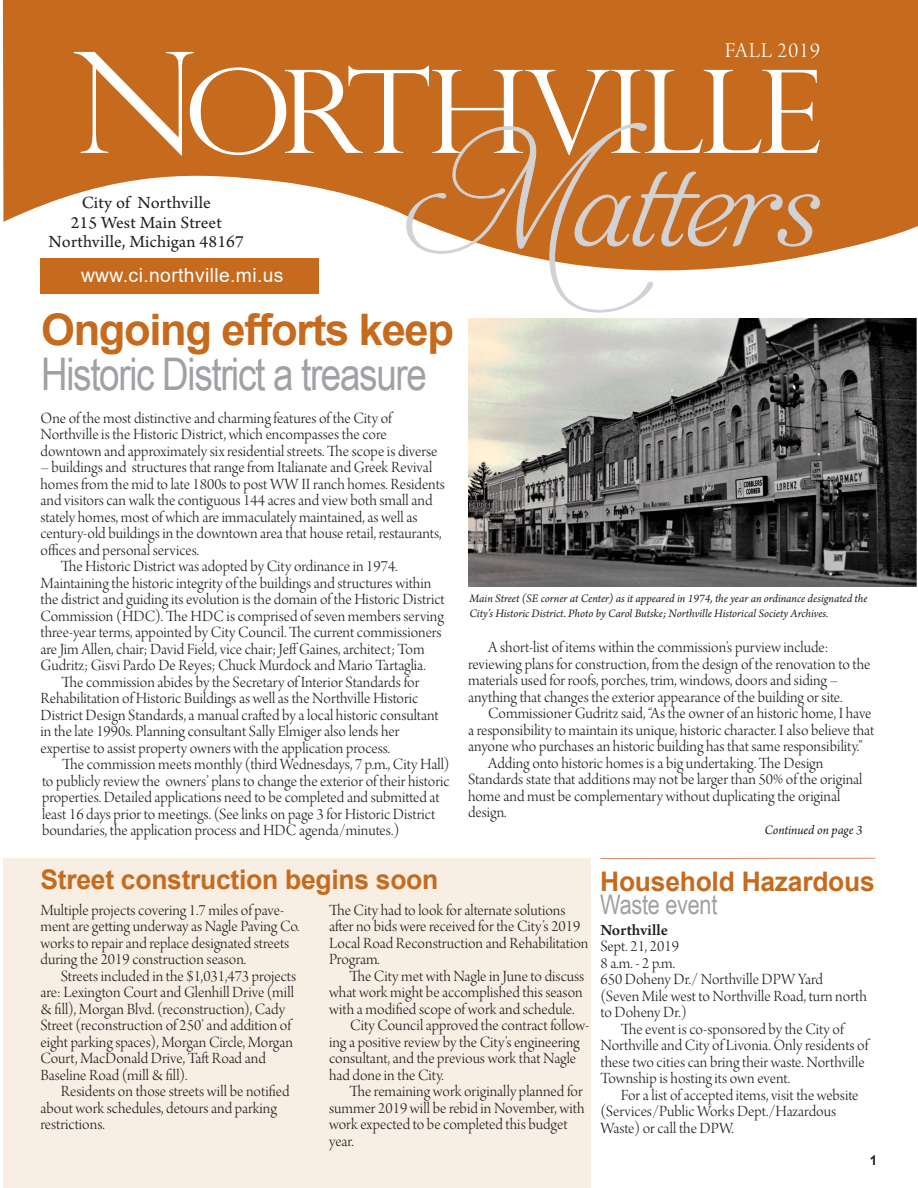
<style>
.page{position:relative;width:918px;height:1188px;background:#fff}
.page>*{position:absolute;margin:0;border:0;box-sizing:border-box;transform-origin:0 0}
.Header_with_rule_abo{font:45px "Arial Narrow";letter-spacing:-.03em;color:#a0a1a5}
.Header_with_rule_abo-2{font:700 43.5px "Arial";letter-spacing:-.03em;color:#c66a1d}
.t1{font:700 27px/22.5px "Arial";letter-spacing:-.01em;color:#c66a1d}
.t2{font:22.5px "Arno Pro Light Display";letter-spacing:.04em;color:#fff}
.t3{font:22.5px "Arno Pro";color:#fff}
.t4{font:19.5px "Arial";letter-spacing:.02em;color:#fff}
.t5{font:18px "Arno Pro";letter-spacing:.01em;color:#231f20}
.t6{font:16.5px/16.5px "Arno Pro Light Display";color:#231f20}
.t7{font:600 16.5px "Arno Pro";color:#231f20}
.t8{font:italic 13.5px "Arno Pro";letter-spacing:-.005em;color:#231f20}
.t9{font:700 13.5px "Arial";color:#231f20}
.t10{font:italic 12px/15px "Arno Pro";letter-spacing:-.005em;color:#231f20}
.s1{font-family:"Arial Narrow";font-weight:400;color:#a0a1a5}
</style>
<div class="page">
<div style="left:3px;top:859px;width:588px;height:329px;background:#f9eee4"></div>
<svg style="left:3px;top:0;width:915px;height:271px;fill:#c66a1d"></svg>
<svg style="left:74px;top:52px;width:746px;height:103px"></svg>
<svg style="left:400px;top:123px;width:254px;height:190px"></svg>
<svg style="left:569px;top:171px;width:251px;height:76px"></svg>
<img style="left:469px;top:319px;width:448px;height:267px">
<div style="left:40px;top:258px;width:279px;height:35px;background:#c66a1d"></div>
<hr style="left:600px;top:858px;width:275px;height:1px;background:#de8862">
<p class="t3" style="left:716px;top:35px;width:105px">FALL 2 8</p>
<p class="t2" style="left:725px;top:38px;width:97px">FALL 2019</p>
<p class="t5" style="left:82px;top:192px;width:131px">City of Northville</p>
<p class="t5" style="left:71px;top:212px;width:153px">215 West Main Street</p>
<p class="t5" style="left:49px;top:231px;width:197px">Northville, Michigan 48167</p>
<p class="t4" style="left:81px;top:261px;width:204px">www.ci.northville.mi.us</p>
<p class="Header_with_rule_abo-2" style="left:41px;top:299px;width:414px">Ongoing efforts keep</p>
<p class="Header_with_rule_abo" style="left:41px;top:341px;width:387px">Historic District a treasure</p>
<p class="t6" style="left:40px;top:411px;width:398px">One of the most distinctive and charming features of the City of<br>Northville is the Historic District, which encompasses the core downtown and approximately six residential streets. The scope is diverse</p>
<p class="t6" style="left:40px;top:460px;width:406px">– buildings and structures that range from Italianate and Greek Revival homes from the mid to late 1800s to post WW II ranch homes. Residents and visitors can walk the contiguous 144 acres and view both small and stately homes, most of which are immaculately maintained, as well as century-old buildings in the downtown area that house retail, restaurants, offices and personal services.</p>
<p class="t6" style="left:61px;top:559px;width:338px">The Historic District was adopted by City ordinance in 1974.</p>
<p class="t6" style="left:40px;top:576px;width:392px">Maintaining the historic integrity of the buildings and structures within</p>
<p class="t6" style="left:40px;top:592px;width:406px">the district and guiding its evolution is the domain of the Historic District</p>
<p class="t6" style="left:40px;top:609px;width:405px">Commission (HDC). The HDC is comprised of seven members serving</p>
<p class="t6" style="left:40px;top:625px;width:403px">three-year terms, appointed by City Council. The current commissioners</p>
<p class="t6" style="left:40px;top:642px;width:386px">are Jim Allen, chair; David Field, vice chair; Jeff Gaines, architect; Tom</p>
<p class="t6" style="left:40px;top:658px;width:387px">Gudritz; Gisvi Pardo De Reyes; Chuck Murdock and Mario Tartaglia.</p>
<p class="t6" style="left:62px;top:675px;width:359px">The commission abides by the Secretary of Interior Standards for</p>
<p class="t6" style="left:40px;top:691px;width:379px">Rehabilitation of Historic Buildings as well as the Northville Historic</p>
<p class="t6" style="left:40px;top:708px;width:400px">District Design Standards, a manual crafted by a local historic consultant</p>
<p class="t6" style="left:40px;top:724px;width:360px">in the late 1990s. Planning consultant Sally Elmiger also lends her</p>
<p class="t6" style="left:40px;top:741px;width:351px">expertise to assist property owners with the application process.</p>
<p class="t6" style="left:42px;top:757px;width:409px;text-indent:20px">The commission meets monthly (third Wednesdays, 7 p.m., City Hall) to publicly review the owners’ plans to change the exterior of their historic properties. Detailed applications need to be completed and submitted at least 16 days prior to meetings. (See links on page 3 for Historic District boundaries, the application process and HDC agenda/minutes.)</p>
<p class="t10" style="left:470px;top:592px;width:400px">Main Street (SE corner at Center) as it appeared in 1974, the year an ordinance designated the<br>City’s Historic District. Photo by Carol Butske; Northville Historical Society Archives.</p>
<p class="t6" style="left:468px;top:640px;width:404px;text-indent:20px">A short-list of items within the commission’s purview include: reviewing plans for construction, from the design of the renovation to the materials used for roofs, porches, trim, windows, doors and siding – anything that changes the exterior appearance of the building or site.</p>
<p class="t6" style="left:468px;top:706px;width:408px;text-indent:20px">Commissioner Gudritz said, “As the owner of an historic home, I have a responsibility to maintain its unique, historic character. I also believe that anyone who purchases an historic building has that same responsibility.”</p>
<p class="t6" style="left:468px;top:756px;width:396px;text-indent:20px">Adding onto historic homes is a big undertaking. The Design Standards state that additions may not be larger than 50% of the original home and must be complementary without duplicating the original design.</p>
<p class="t8" style="left:764px;top:822px;width:100px">Continued on page 3</p>
<p class="t1" style="left:40px;top:869px;width:399px">Street construction begins soon</p>
<p class="t6" style="left:40px;top:903px;width:261px">Multiple projects covering 1.7 miles of pave&shy;ment are getting underway as Nagle Paving Co. works to repair and replace designated streets during the 2019 construction season.</p>
<p class="t6" style="left:40px;top:969px;width:257px;text-indent:20px">Streets included in the $1,031,473 projects are: Lexington Court and Glenhill Drive (mill &amp; fill), Morgan Blvd. (reconstruction), Cady Street (reconstruction of 250’ and addition of eight parking spaces), Morgan Circle, Morgan Court, MacDonald Drive, Taft Road and Baseline Road (mill &amp; fill).</p>
<p class="t6" style="left:40px;top:1084px;width:251px;text-indent:20px">Residents on those streets will be notified about work schedules, detours and parking restrictions.</p>
<p class="t6" style="left:329px;top:903px;width:261px">The City had to look for alternate solutions after no bids were received for the City’s 2019<br>Local Road Reconstruction and Rehabilitation Program.</p>
<p class="t6" style="left:349px;top:969px;width:237px">The City met with Nagle in June to discuss</p>
<p class="t6" style="left:329px;top:985px;width:255px">what work might be accomplished this season</p>
<p class="t6" style="left:329px;top:1002px;width:247px">with a modified scope of work and schedule.</p>
<p class="t6" style="left:350px;top:1018px;width:240px">City Council approved the contract follow-</p>
<p class="t6" style="left:329px;top:1035px;width:252px">ing a positive review by the City’s engineering</p>
<p class="t6" style="left:329px;top:1051px;width:249px">consultant, and the previous work that Nagle</p>
<p class="t6" style="left:329px;top:1068px;width:116px">had done in the City.</p>
<p class="t6" style="left:329px;top:1084px;width:257px;text-indent:20px">The remaining work originally planned for summer 2019 will be rebid in November, with work expected to be completed this budget year.</p>
<p class="t1" style="left:600px;top:871px;width:276px">Household Hazardous<br><span class="s1">Waste event</span></p>
<p class="t7" style="left:600px;top:920px;width:69px">Northville</p>
<p class="t6" style="left:600px;top:939px;width:268px">Sept. 21, 2019<br>8 a.m. - 2 p.m.<br>650 Doheny Dr./ Northville DPW Yard<br>(Seven Mile west to Northville Road, turn north to Doheny Dr.)</p>
<p class="t6" style="left:600px;top:1022px;width:269px;text-indent:20px">The event is co-sponsored by the City of Northville and City of Livonia. Only residents of these two cities can bring their waste. Northville Township is hosting its own event.</p>
<p class="t6" style="left:600px;top:1088px;width:260px;text-indent:20px">For a list of accepted items, visit the website (Services/Public Works Dept./Hazardous<br>Waste) or call the DPW.</p>
<p class="t9" style="left:870px;top:1151px;width:9px">1</p>
</div>
